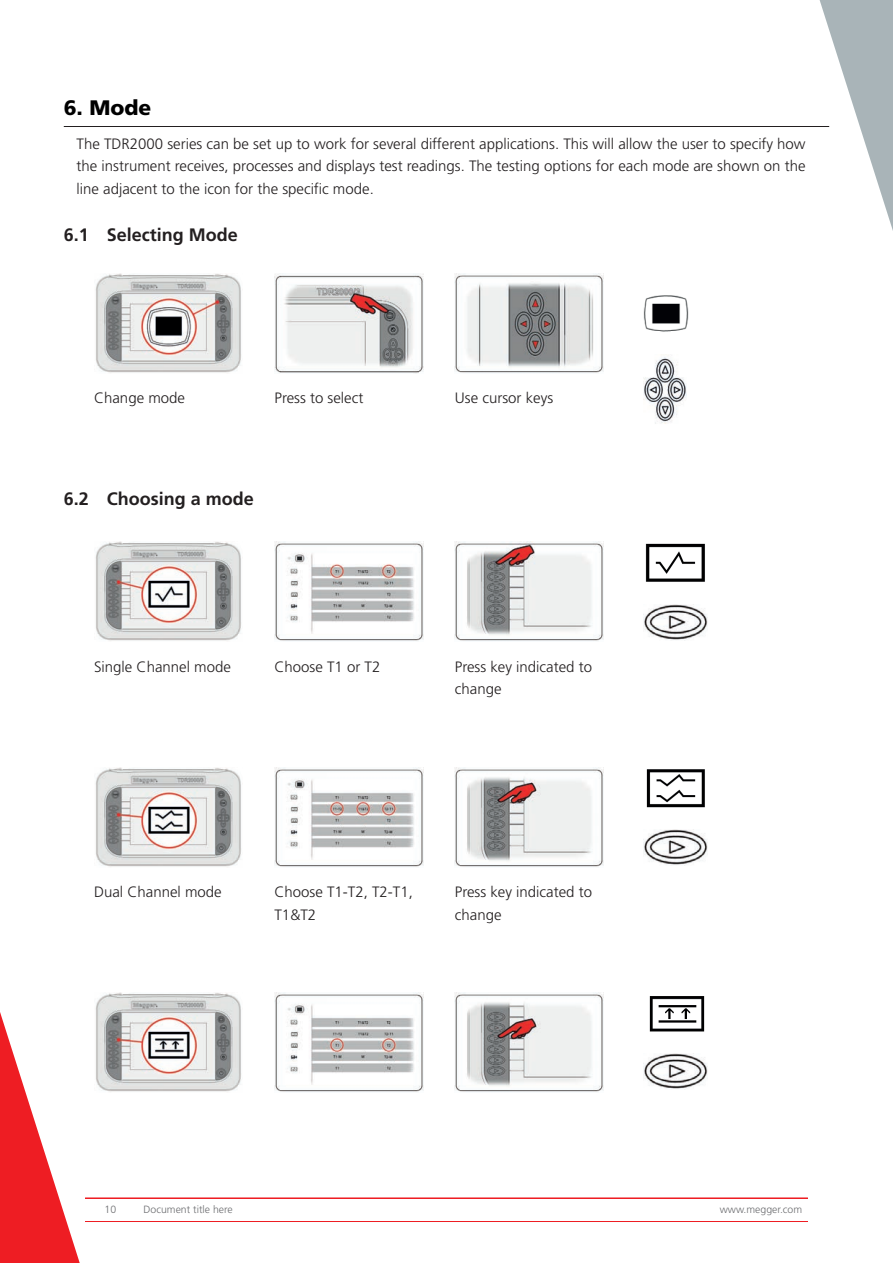
<style>
.page{position:relative;width:893px;height:1263px;background:#fff}
.page>*{position:absolute;margin:0;border:0;box-sizing:border-box;transform-origin:0 0}
.t1{font:900 21px "Frutiger LT Pro";color:#000}
.t2{font:700 18px "Frutiger LT Pro";color:#231f20}
.t3{font:300 15px/22.5px "Frutiger LT Pro";color:#231f20}
.t4{font:300 10.5px "Frutiger LT Pro";color:#6c6d70}
</style>
<div class="page">
<hr style="left:64px;top:126px;width:765px;height:1px;background:#231f20">
<img style="left:95px;top:274px;width:146px;height:99px">
<img style="left:274px;top:273px;width:149px;height:100px">
<img style="left:455px;top:273px;width:149px;height:100px">
<img style="left:644px;top:295px;width:45px;height:37px">
<img style="left:644px;top:355px;width:42px;height:69px">
<img style="left:95px;top:542px;width:146px;height:99px">
<img style="left:274px;top:542px;width:149px;height:99px">
<img style="left:455px;top:542px;width:149px;height:99px">
<img style="left:645px;top:543px;width:60px;height:39px">
<img style="left:644px;top:604px;width:63px;height:37px">
<img style="left:95px;top:767px;width:146px;height:100px">
<img style="left:274px;top:767px;width:149px;height:100px">
<img style="left:455px;top:767px;width:149px;height:100px">
<img style="left:646px;top:769px;width:59px;height:39px">
<img style="left:644px;top:830px;width:63px;height:36px">
<img style="left:95px;top:992px;width:146px;height:100px">
<img style="left:274px;top:992px;width:149px;height:100px">
<img style="left:455px;top:992px;width:149px;height:100px">
<img style="left:649px;top:996px;width:56px;height:36px">
<img style="left:644px;top:1053px;width:63px;height:36px">
<svg style="left:0;top:1012px;width:80px;height:251px"></svg>
<svg style="left:819px;top:0;width:74px;height:231px"></svg>
<hr style="left:85px;top:1198px;width:723px;height:1px;background:#ee1d23">
<hr style="left:85px;top:1221px;width:723px;height:1px;background:#ee1d23">
<h1 class="t1" style="left:64px;top:95px;width:89px">6. Mode</h1>
<p class="t3" style="left:77px;top:132px;width:731px;text-align:justify">The TDR2000 series can be set up to work for several different applications. This will allow the user to specify how the instrument receives, processes and displays test readings. The testing options for each mode are shown on the line adjacent to the icon for the specific mode.</p>
<p class="t2" style="left:64px;top:224px;width:176px">6.1 Selecting Mode</p>
<p class="t3" style="left:94px;top:387px;width:92px">Change mode</p>
<p class="t3" style="left:274px;top:387px;width:90px">Press to select</p>
<p class="t3" style="left:455px;top:387px;width:100px">Use cursor keys</p>
<p class="t2" style="left:64px;top:488px;width:192px">6.2 Choosing a mode</p>
<p class="t3" style="left:94px;top:655px;width:138px">Single Channel mode</p>
<p class="t3" style="left:274px;top:655px;width:107px">Choose T1 or T2</p>
<p class="t3" style="left:455px;top:655px;width:139px">Press key indicated to change</p>
<p class="t3" style="left:94px;top:881px;width:129px">Dual Channel mode</p>
<p class="t3" style="left:274px;top:881px;width:140px">Choose T1-T2, T2-T1,<br>T1&amp;T2</p>
<p class="t3" style="left:455px;top:881px;width:139px">Press key indicated to change</p>
<p class="t4" style="left:105px;top:1203px;width:13px">10</p>
<p class="t4" style="left:144px;top:1203px;width:91px">Document title here</p>
<p class="t4" style="left:720px;top:1203px;width:84px">www.megger.com</p>
</div>
